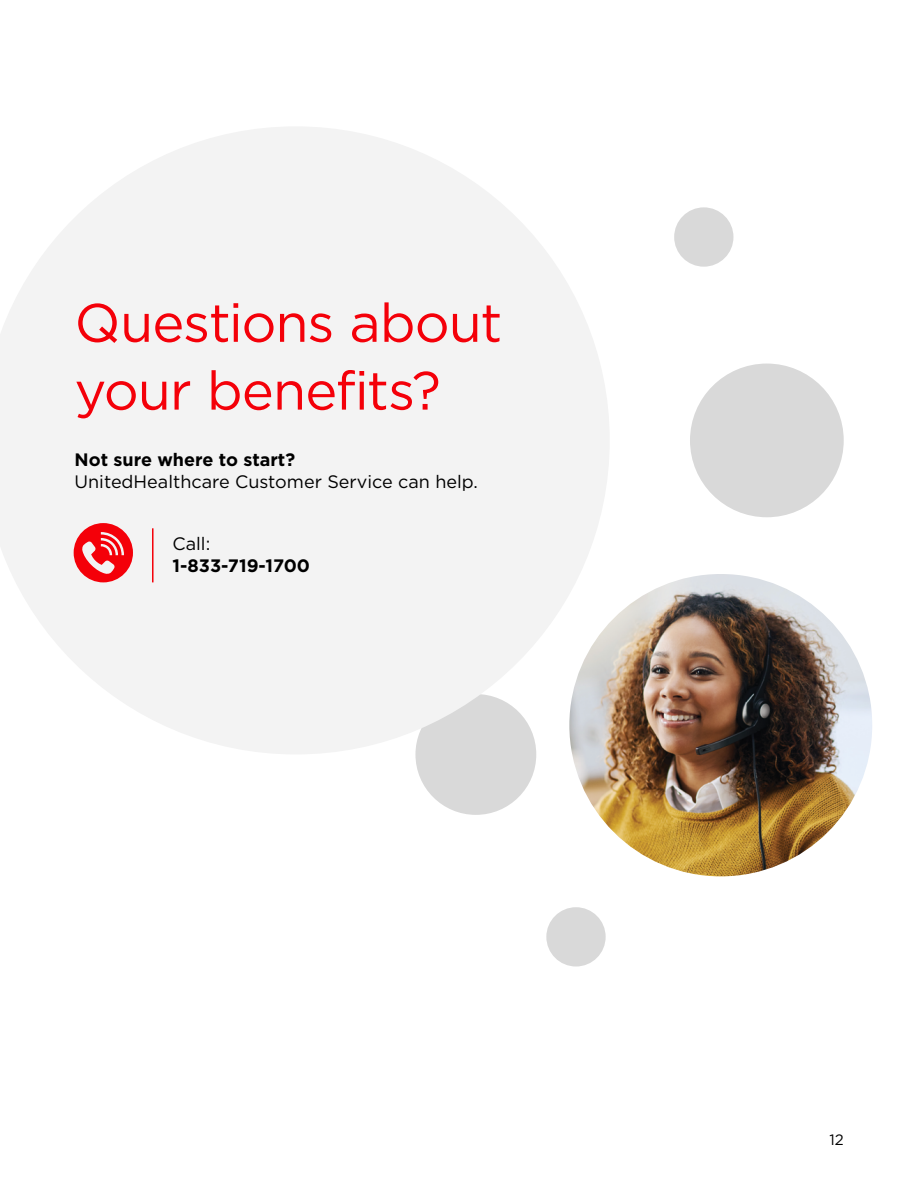
<style>
.page{position:relative;width:918px;height:1188px;background:#fff}
.page>*{position:absolute;margin:0;border:0;box-sizing:border-box;transform-origin:0 0}
.Header_1{font:54px/67.8px "Gotham";letter-spacing:-.02em;color:#f40009}
.Header_3{font:700 18px/22.5px "Gotham";color:#000}
.Header_3-2{font:18px "Gotham";color:#000}
.t1{font:15px "Gotham";color:#000}
.s1{font-weight:400}
</style>
<div class="page">
<div style="left:415px;top:694px;width:121px;height:121px;background:#d9d9d9;border-radius:50%"></div>
<svg style="left:0;top:127px;width:609px;height:627px;fill:#f3f3f3"></svg>
<svg style="left:74px;top:523px;width:59px;height:59px"></svg>
<hr style="left:152px;top:528px;width:2px;height:54px;background:#f40009">
<img style="left:569px;top:574px;width:303px;height:302px;border-radius:151px">
<div style="left:690px;top:364px;width:154px;height:153px;background:#d9d9d9;border-radius:50%"></div>
<div style="left:546px;top:907px;width:60px;height:60px;background:#d9d9d9;border-radius:50%"></div>
<div style="left:674px;top:207px;width:59px;height:60px;background:#d9d9d9;border-radius:50%"></div>
<p class="Header_1" style="left:75px;top:288px;width:429px">Questions about your benefits?</p>
<p class="Header_3" style="left:75px;top:448px;width:222px">Not sure where to start?</p>
<p class="Header_3-2" style="left:75px;top:472px;width:405px">UnitedHealthcare Customer Service can help.</p>
<p class="Header_3" style="left:173px;top:532px;width:139px"><span class="s1">Call:<br></span>1-833-719-1700</p>
<p class="t1" style="left:829px;top:1131px;width:16px">12</p>
</div>
